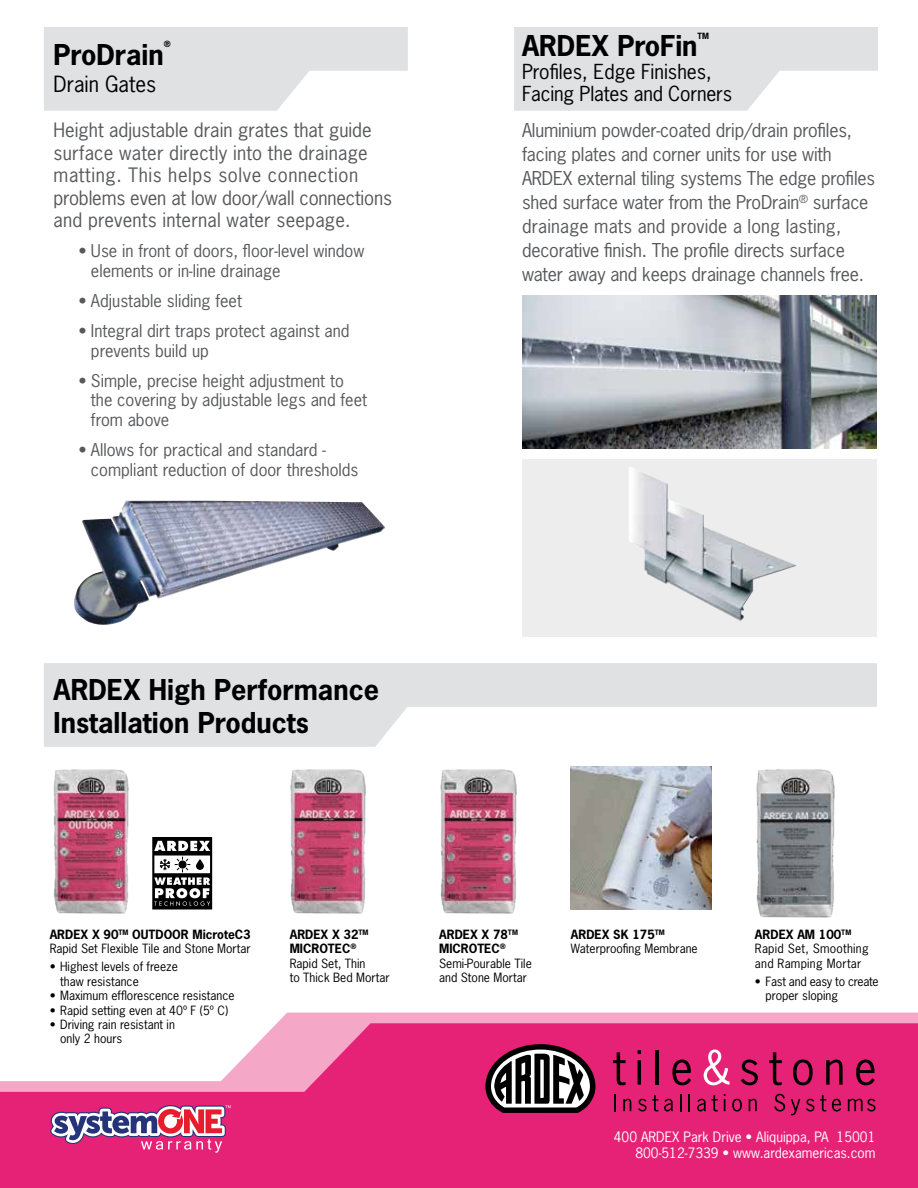
<style>
.page{position:relative;width:918px;height:1188px;background:#fff}
.page>*{position:absolute;margin:0;border:0;box-sizing:border-box;transform-origin:0 0}
.t1{font:700 27px/32.4px "News Gothic Std";color:#000}
.t2{font:21px "News Gothic Std";color:#000}
.t3{font:19.5px/22.5px "News Gothic Std";letter-spacing:-.01em;color:#000}
.t4{font:18.75px/22.5px "News Gothic Std";letter-spacing:.01em;color:#58595b}
.t5{font:18px/24px "News Gothic Std";letter-spacing:-.01em;color:#58595b}
.t6{font:16.5px/19.8px "News Gothic Std";color:#58595b}
.t7{font:13.5px/16.2px "News Gothic Std";color:#fff;text-align:right}
.t8{font:12px/14.4px "News Gothic Std";color:#000}
.t9{font:12px/14.4px "News Gothic Std";letter-spacing:.02em;color:#000}
.t10{font:12px/14.4px "News Gothic Std";letter-spacing:-.02em;color:#000}
.t11{font:700 8.1px "News Gothic Std";color:#000}
.s1{font-weight:700}
</style>
<div class="page">
<svg style="left:514px;top:27px;width:364px;height:84px"></svg>
<svg style="left:44px;top:27px;width:364px;height:84px"></svg>
<img style="left:74px;top:501px;width:312px;height:124px">
<div style="left:522px;top:459px;width:355px;height:177px;background:#ededee"></div>
<img style="left:629px;top:467px;width:168px;height:154px">
<img style="left:570px;top:766px;width:141px;height:143px">
<img style="left:440px;top:769px;width:77px;height:145px">
<img style="left:290px;top:769px;width:76px;height:145px">
<img style="left:756px;top:769px;width:79px;height:149px">
<img style="left:53px;top:769px;width:76px;height:145px">
<svg style="left:152px;top:837px;width:60px;height:72px"></svg>
<img style="left:522px;top:296px;width:355px;height:153px">
<div style="left:277px;top:1013px;width:641px;height:10px;background:#f5a7c8"></div>
<svg style="left:0;top:1023px;width:918px;height:165px;fill:#e62276"></svg>
<svg style="left:614px;top:1094px;width:2px;height:17px"></svg>
<svg style="left:623px;top:1099px;width:8px;height:12px"></svg>
<svg style="left:638px;top:1095px;width:20px;height:17px"></svg>
<svg style="left:664px;top:1099px;width:9px;height:13px"></svg>
<svg style="left:680px;top:1094px;width:1px;height:17px"></svg>
<svg style="left:689px;top:1094px;width:1px;height:17px"></svg>
<svg style="left:697px;top:1099px;width:9px;height:13px"></svg>
<svg style="left:712px;top:1095px;width:6px;height:17px"></svg>
<svg style="left:724px;top:1094px;width:1px;height:17px"></svg>
<svg style="left:732px;top:1099px;width:10px;height:13px"></svg>
<svg style="left:749px;top:1099px;width:8px;height:12px"></svg>
<svg style="left:774px;top:1094px;width:11px;height:18px"></svg>
<svg style="left:791px;top:1099px;width:9px;height:16px"></svg>
<svg style="left:806px;top:1099px;width:8px;height:13px"></svg>
<svg style="left:820px;top:1095px;width:6px;height:17px"></svg>
<svg style="left:832px;top:1099px;width:9px;height:13px"></svg>
<svg style="left:848px;top:1099px;width:28px;height:13px"></svg>
<svg style="left:613px;top:1052px;width:13px;height:33px"></svg>
<hr style="left:638px;top:1060px;width:3px;height:25px;background:#000">
<svg style="left:638px;top:1050px;width:3px;height:4px"></svg>
<hr style="left:655px;top:1050px;width:4px;height:35px;background:#000">
<svg style="left:672px;top:1060px;width:19px;height:25px"></svg>
<svg style="left:704px;top:1050px;width:26px;height:35px"></svg>
<svg style="left:741px;top:1060px;width:17px;height:25px"></svg>
<svg style="left:769px;top:1052px;width:13px;height:33px"></svg>
<svg style="left:793px;top:1060px;width:20px;height:25px"></svg>
<svg style="left:826px;top:1060px;width:17px;height:25px"></svg>
<svg style="left:856px;top:1060px;width:19px;height:25px"></svg>
<svg style="left:485px;top:1044px;width:110px;height:69px"></svg>
<svg style="left:44px;top:663px;width:833px;height:84px;fill:#e0e1e2"></svg>
<svg style="left:50px;top:1105px;width:181px;height:48px"></svg>
<p class="t11" style="left:164px;top:39px;width:8px">®</p>
<h1 class="t1" style="left:54px;top:38px;width:112px">ProDrain</h1>
<h2 class="t2" style="left:54px;top:71px;width:104px">Drain Gates</h2>
<h3 class="t4" style="left:54px;top:119px;width:340px">Height adjustable drain grates that guide surface water directly into the drainage matting. This helps solve connection problems even at low door/wall connections and prevents internal water seepage.</h3>
<h3 class="t6" style="left:91px;top:241px;width:275px;text-indent:-12px">• Use in front of doors, floor-level window elements or in-line drainage</h3>
<h3 class="t6" style="left:79px;top:291px;width:165px">• Adjustable sliding feet</h3>
<h3 class="t6" style="left:91px;top:321px;width:260px;text-indent:-12px">• Integral dirt traps protect against and prevents build up</h3>
<h3 class="t6" style="left:91px;top:370px;width:278px;text-indent:-12px">• Simple, precise height adjustment to the covering by adjustable legs and feet from above</h3>
<h3 class="t6" style="left:91px;top:440px;width:269px;text-indent:-12px">• Allows for practical and standard - compliant reduction of door thresholds</h3>
<h1 class="t1" style="left:54px;top:673px;width:327px">ARDEX High Performance<br>Installation Products</h1>
<h1 class="t1" style="left:522px;top:29px;width:177px">ARDEX ProFin</h1>
<p class="t11" style="left:698px;top:31px;width:13px">TM</p>
<h3 class="t3" style="left:522px;top:60px;width:212px">Profiles, Edge Finishes,<br>Facing Plates and Corners</h3>
<p class="t5" style="left:522px;top:118px;width:355px">Aluminium powder-coated drip/drain profiles, facing plates and corner units for use with ARDEX external tiling systems The edge profiles shed surface water from the ProDrain<sup>®</sup> surface drainage mats and provide a long lasting, decorative finish. The profile directs surface water away and keeps drainage channels free.</p>
<p class="t8" style="left:50px;top:927px;width:203px"><span class="s1">ARDEX X 90</span><sup>TM</sup> <span class="s1">OUTDOOR MicroteC3<br></span>Rapid Set Flexible Tile and Stone Mortar</p>
<p class="t8" style="left:60px;top:960px;width:119px;text-indent:-10px">• Highest levels of freeze thaw resistance</p>
<p class="t8" style="left:50px;top:988px;width:186px">• Maximum efflorescence resistance</p>
<p class="t8" style="left:50px;top:1003px;width:180px">• Rapid setting even at 40o F (5o C)</p>
<p class="t8" style="left:60px;top:1017px;width:116px;text-indent:-10px">• Driving rain resistant in only 2 hours</p>
<p class="t8" style="left:290px;top:927px;width:102px"><span class="s1">ARDEX X 32</span><sup>TM<br></sup><span class="s1">MICROTEC</span><sup>®<br></sup>Rapid Set, Thin<br>to Thick Bed Mortar</p>
<p class="t8" style="left:439px;top:927px;width:94px"><span class="s1">ARDEX X 78</span><sup>TM<br></sup><span class="s1">MICROTEC</span><sup>®<br></sup>Semi-Pourable Tile and Stone Mortar</p>
<p class="t8" style="left:571px;top:927px;width:128px"><span class="s1">ARDEX SK 175</span><sup>TM<br></sup>Waterproofing Membrane</p>
<p class="t9" style="left:755px;top:927px;width:115px"><span class="s1">ARDEX AM 100</span><sup>TM<br></sup>Rapid Set, Smoothing and Ramping Mortar</p>
<p class="t10" style="left:765px;top:974px;width:115px;text-indent:-10px">• Fast and easy to create proper sloping</p>
<p class="t7" style="left:614px;top:1128px;width:263px">400 ARDEX Park Drive • Aliquippa, PA 15001<br>800-512-7339 • www.ardexamericas.com</p>
</div>
